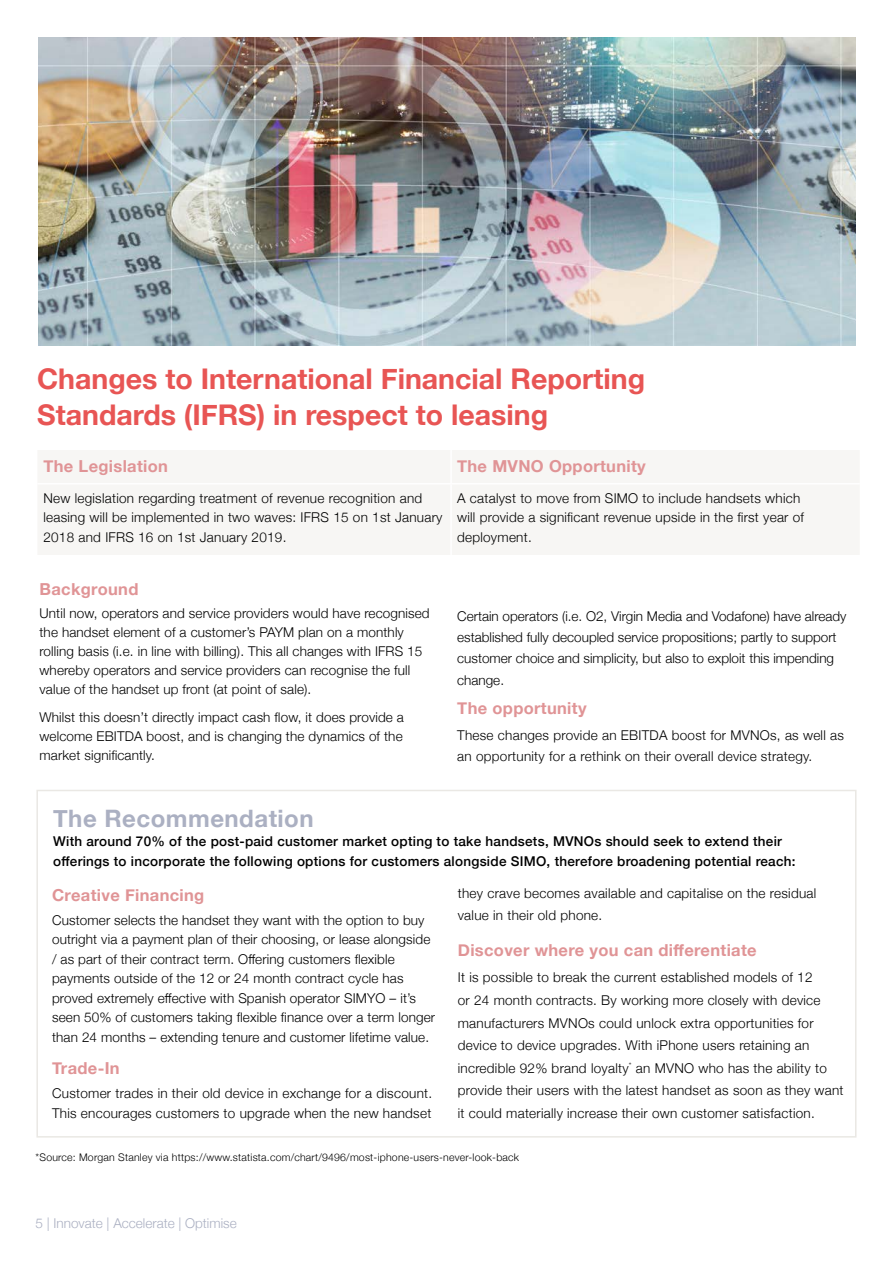
<style>
.page{position:relative;width:893px;height:1263px;background:#fff}
.page>*{position:absolute;margin:0;border:0;box-sizing:border-box;transform-origin:0 0}
.t1{font:700 28.5px/36px "Helvetica Neue";color:#e85554}
.t2{font:700 24px "Helvetica Neue";letter-spacing:.02em;color:#abb0c2}
.t3{font:700 16.5px "Helvetica Neue";letter-spacing:.02em;color:#e09496}
.t4{font:300 13.5px/19.5px "Helvetica Neue";letter-spacing:.01em;color:#000}
.t5{font:500 13.5px/19.5px "Helvetica Neue";letter-spacing:.02em;color:#000}
.t6{font:300 13.5px "Helvetica Neue";color:#abb0c2}
.t7{font:300 10.5px "Helvetica Neue";letter-spacing:.02em;color:#000}
</style>
<div class="page">
<div style="left:36px;top:790px;width:820px;height:347px;border:2px solid #eae8e4"></div>
<div style="left:38px;top:450px;width:821px;height:105px;background:#f7f6f4"></div>
<hr style="left:450px;top:450px;width:2px;height:33px;background:#fff">
<hr style="left:450px;top:484px;width:2px;height:71px;background:#fff">
<hr style="left:37px;top:483px;width:414px;height:1px;background:#fff">
<hr style="left:451px;top:483px;width:409px;height:1px;background:#fff">
<img style="left:38px;top:37px;width:818px;height:309px">
<h1 class="t1" style="left:37px;top:362px;width:609px">Changes to International Financial Reporting<br>Standards (IFRS) in respect to leasing</h1>
<p class="t3" style="left:43px;top:453px;width:126px">The Legislation</p>
<p class="t3" style="left:457px;top:453px;width:190px">The MVNO Opportunity</p>
<p class="t4" style="left:43px;top:487px;width:401px">New legislation regarding treatment of revenue recognition and leasing will be implemented in two waves: IFRS 15 on 1st January<br>2018 and IFRS 16 on 1st January 2019.</p>
<p class="t4" style="left:457px;top:487px;width:349px">A catalyst to move from SIMO to include handsets which will provide a significant revenue upside in the first year of deployment.</p>
<p class="t3" style="left:40px;top:576px;width:100px">Background</p>
<p class="t4" style="left:40px;top:602px;width:392px">Until now, operators and service providers would have recognised the handset element of a customer’s PAYM plan on a monthly rolling basis (i.e. in line with billing). This all changes with IFRS 15 whereby operators and service providers can recognise the full value of the handset up front (at point of sale).</p>
<p class="t4" style="left:40px;top:707px;width:366px;text-align:justify">Whilst this doesn’t directly impact cash flow, it does provide a welcome EBITDA boost, and is changing the dynamics of the market significantly.</p>
<p class="t4" style="left:457px;top:605px;width:391px;line-height:21.1px">Certain operators (i.e. O2, Virgin Media and Vodafone) have already established fully decoupled service propositions; partly to support customer choice and simplicity, but also to exploit this impending change.</p>
<p class="t3" style="left:457px;top:695px;width:131px">The opportunity</p>
<p class="t4" style="left:457px;top:723px;width:388px;line-height:21.1px">These changes provide an EBITDA boost for MVNOs, as well as an opportunity for a rethink on their overall device strategy.</p>
<h2 class="t2" style="left:53px;top:799px;width:262px">The Recommendation</h2>
<p class="t5" style="left:53px;top:831px;width:744px">With around 70% of the post-paid customer market opting to take handsets, MVNOs should seek to extend their offerings to incorporate the following options for customers alongside SIMO, therefore broadening potential reach:</p>
<p class="t3" style="left:52px;top:882px;width:154px">Creative Financing</p>
<p class="t4" style="left:52px;top:909px;width:385px">Customer selects the handset they want with the option to buy outright via a payment plan of their choosing, or lease alongside / as part of their contract term. Offering customers flexible payments outside of the 12 or 24 month contract cycle has proved extremely effective with Spanish operator SIMYO – it’s seen 50% of customers taking flexible finance over a term longer than 24 months – extending tenure and customer lifetime value.</p>
<p class="t3" style="left:52px;top:1055px;width:69px">Trade-In</p>
<p class="t4" style="left:52px;top:1082px;width:382px">Customer trades in their old device in exchange for a discount.<br>This encourages customers to upgrade when the new handset</p>
<p class="t4" style="left:458px;top:881px;width:360px;line-height:22.5px">they crave becomes available and capitalise on the residual value in their old phone.</p>
<p class="t3" style="left:458px;top:937px;width:300px">Discover where you can differentiate</p>
<p class="t4" style="left:458px;top:965px;width:387px;line-height:22.5px">It is possible to break the current established models of 12<br>or 24 month contracts. By working more closely with device manufacturers MVNOs could unlock extra opportunities for device to device upgrades. With iPhone users retaining an incredible 92% brand loyalty<sup>*</sup> an MVNO who has the ability to provide their users with the latest handset as soon as they want it could materially increase their own customer satisfaction.</p>
<p class="t7" style="left:36px;top:1149px;width:485px">*Source: Morgan Stanley via https://www.statista.com/chart/9496/most-iphone-users-never-look-back</p>
<p class="t6" style="left:36px;top:1212px;width:203px">5 | Innovate | Accelerate | Optimise</p>
</div>
